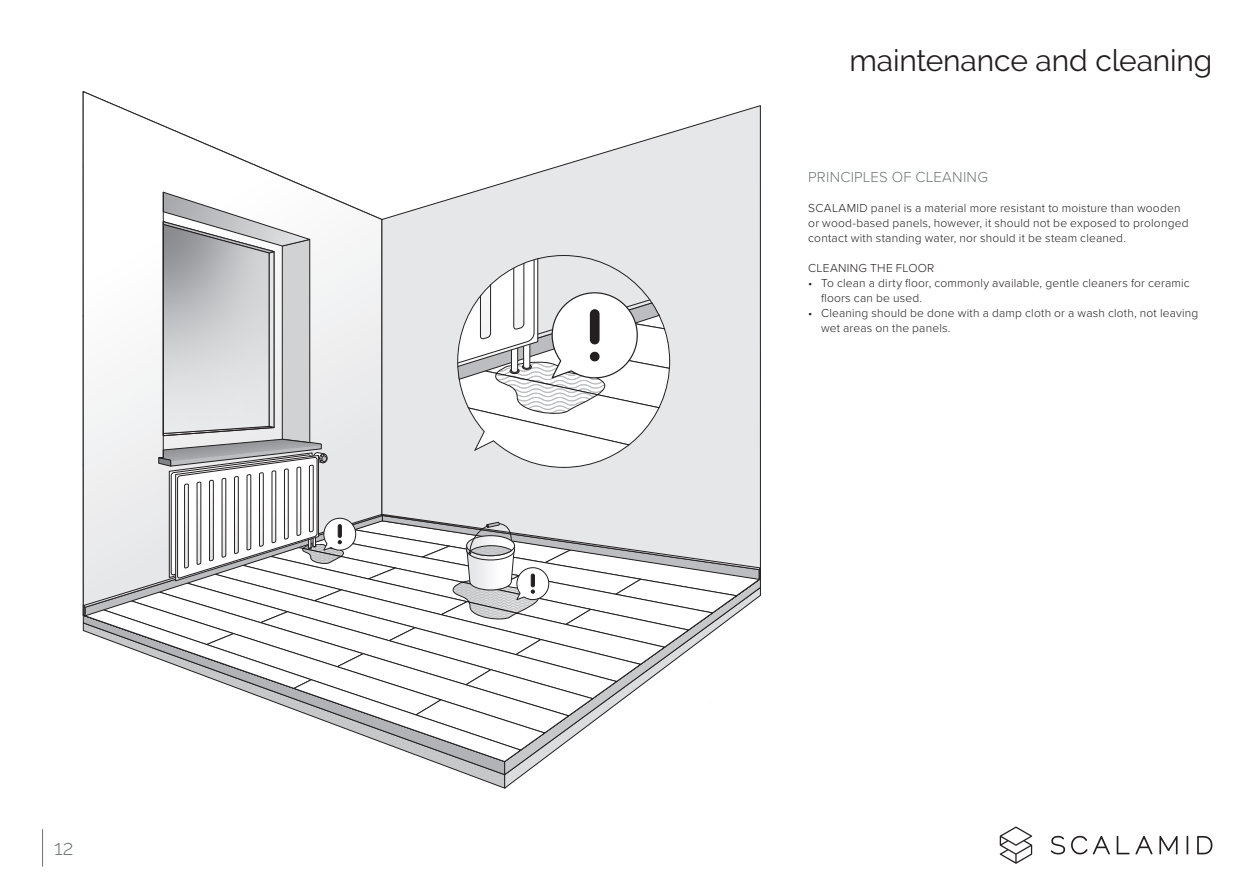
<style>
.page{position:relative;width:1255px;height:893px;background:#fff}
.page>*{position:absolute;margin:0;border:0;box-sizing:border-box;transform-origin:0 0}
.t1{font:30px "Raleway";letter-spacing:-.005em;color:#231f20}
.t2{font:300 21px "Raleway";color:#717576}
.t3{font:300 15px "Proxima Nova";letter-spacing:.015em;color:#717576}
.t4{font:300 12px/15px "Proxima Nova";letter-spacing:.015em;color:#231f20}
</style>
<div class="page">
<hr style="left:42px;top:829px;width:1px;height:38px;background:#717576">
<svg style="left:999px;top:826px;width:213px;height:38px"></svg>
<svg style="left:433px;top:762px;width:71px;height:13px"></svg>
<svg style="left:504px;top:762px;width:36px;height:13px"></svg>
<svg style="left:83px;top:91px;width:678px;height:671px"></svg>
<svg style="left:457px;top:255px;width:213px;height:213px"></svg>
<h2 class="t2" style="left:54px;top:835px;width:21px">12</h2>
<h1 class="t1" style="left:849px;top:43px;width:364px">maintenance and cleaning</h1>
<p class="t3" style="left:808px;top:166px;width:181px">PRINCIPLES OF CLEANING</p>
<p class="t4" style="left:808px;top:200px;width:382px">SCALAMID panel is a material more resistant to moisture than wooden or wood-based panels, however, it should not be exposed to prolonged contact with standing water, nor should it be steam cleaned.</p>
<p class="t4" style="left:808px;top:260px;width:128px">CLEANING THE FLOOR</p>
<p class="t4" style="left:821px;top:275px;width:370px;text-indent:-13px">• To clean a dirty floor, commonly available, gentle cleaners for ceramic floors can be used.</p>
<p class="t4" style="left:821px;top:305px;width:379px;text-indent:-13px">• Cleaning should be done with a damp cloth or a wash cloth, not leaving wet areas on the panels.</p>
</div>
